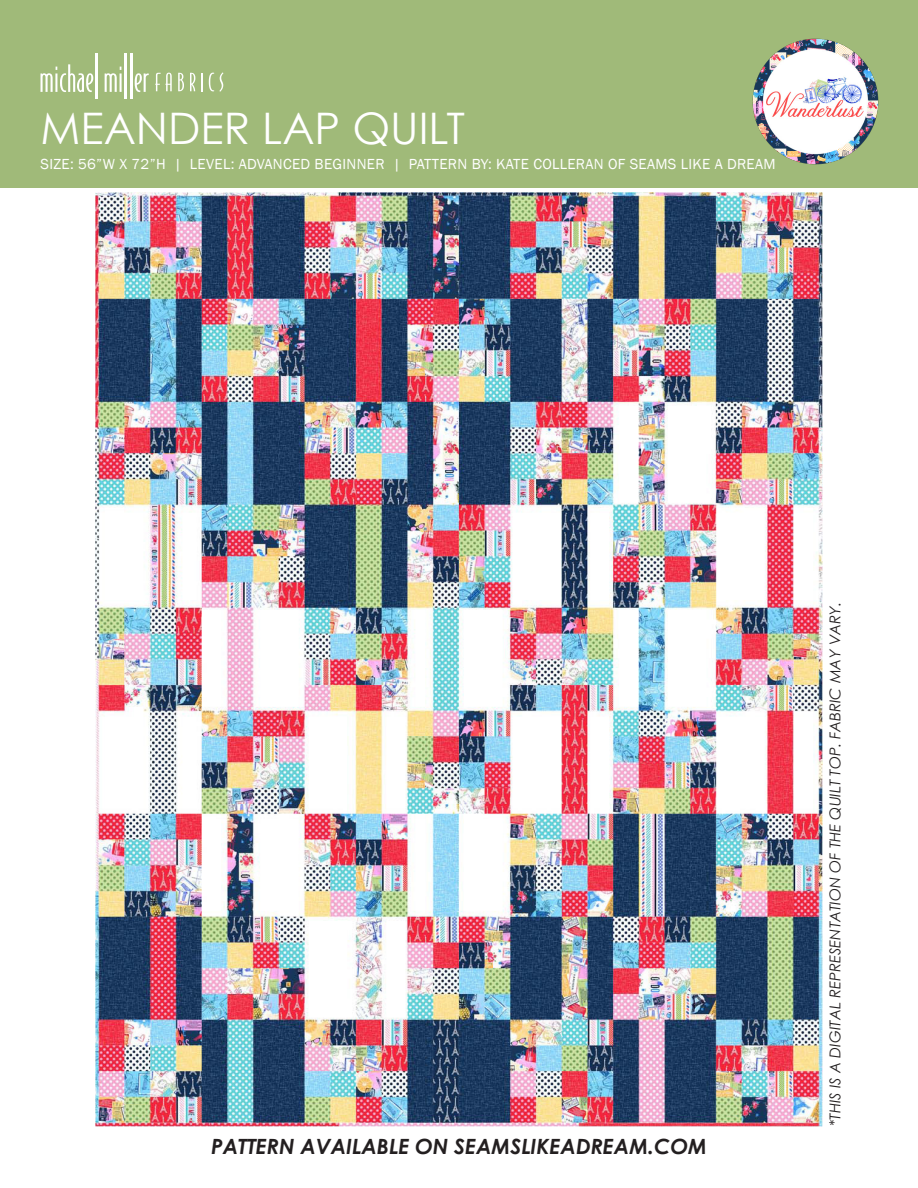
<style>
.page{position:relative;width:918px;height:1188px;background:#fff}
.page>*{position:absolute;margin:0;border:0;box-sizing:border-box;transform-origin:0 0}
.t1{font:43.5px "Century Gothic";color:#fff}
.t2{font:italic 700 21px "Century Gothic";color:#231f20}
.t3{font:15px "Franklin Gothic";letter-spacing:.02em;color:#fff}
.t4{font:italic 15px "Century Gothic";color:#231f20}
</style>
<div class="page">
<div style="left:0;top:0;width:918px;height:187px;background:#a0ba79"></div>
<img style="left:748px;top:35px;width:134px;height:133px;border-radius:67px">
<svg style="left:41px;top:64px;width:52px;height:28px"></svg>
<hr style="left:95px;top:54px;width:3px;height:45px;background:#fff">
<svg style="left:105px;top:67px;width:17px;height:25px"></svg>
<hr style="left:125px;top:54px;width:2px;height:45px;background:#fff">
<hr style="left:130px;top:54px;width:2px;height:45px;background:#fff">
<svg style="left:135px;top:73px;width:14px;height:19px"></svg>
<svg style="left:155px;top:73px;width:17px;height:18px"></svg>
<svg style="left:178px;top:73px;width:6px;height:18px"></svg>
<svg style="left:190px;top:73px;width:5px;height:18px"></svg>
<svg style="left:201px;top:73px;width:2px;height:18px"></svg>
<svg style="left:209px;top:72px;width:14px;height:20px"></svg>
<img style="left:95px;top:193px;width:728px;height:933px">
<p class="t1" style="left:40px;top:102px;width:426px">MEANDER LAP QUILT</p>
<p class="t3" style="left:40px;top:154px;width:737px">SIZE: 56”W X 72”H | LEVEL: ADVANCED BEGINNER | PATTERN BY: KATE COLLERAN OF SEAMS LIKE A DREAM</p>
<p class="t2" style="left:211px;top:1133px;width:498px">PATTERN AVAILABLE ON SEAMSLIKEADREAM.COM</p>
<p class="t4" style="left:826px;top:1126px;width:526px;rotate:-90deg">*THIS IS A DIGITAL REPRESENTATION OF THE QUILT TOP. FABRIC MAY VARY.</p>
</div>
